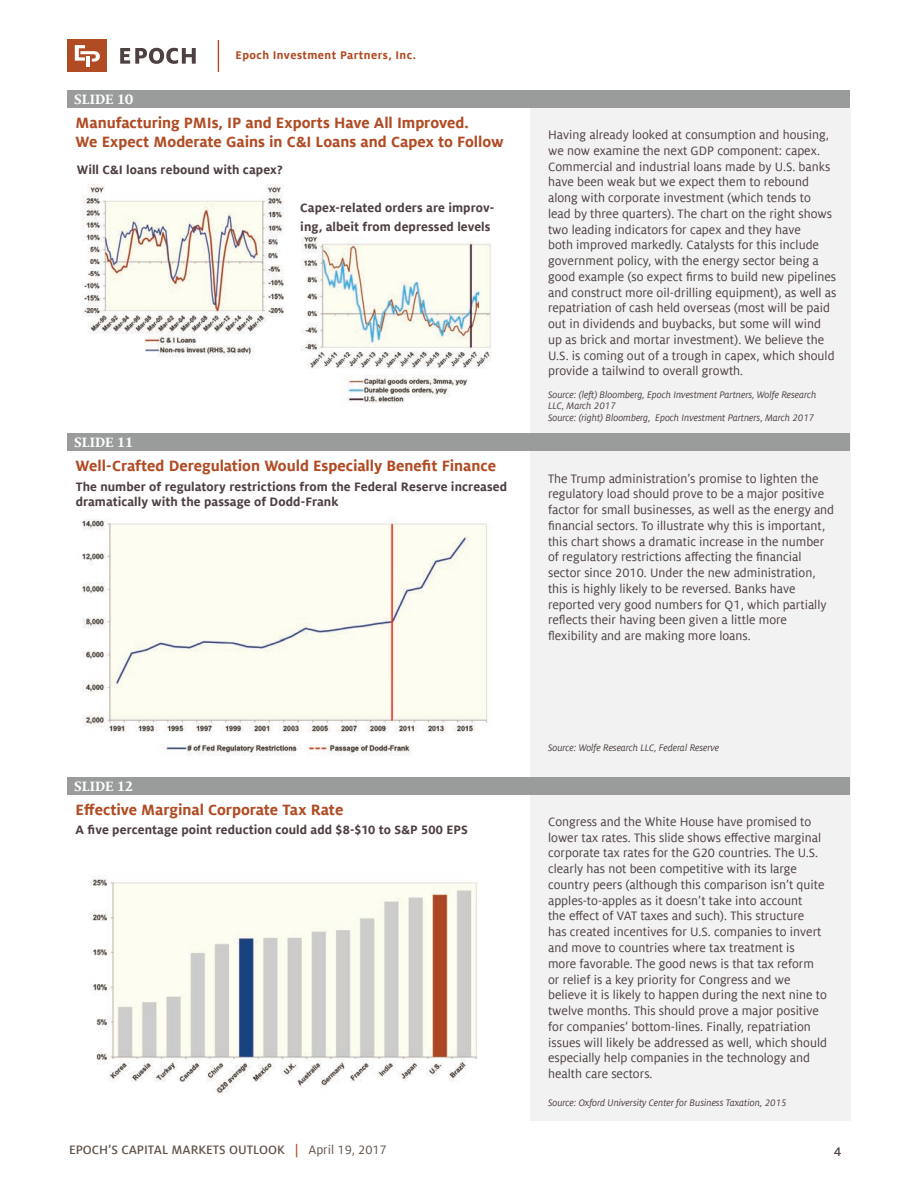
<style>
.page{position:relative;width:918px;height:1188px;background:#fff}
.page>*{position:absolute;margin:0;border:0;box-sizing:border-box;transform-origin:0 0}
.t1{font:700 16.5px/18.8px "Milo Offc Pro";letter-spacing:-.005em;color:#b14b23}
.t2{font:700 15px "Milo Serif Offc Pro";color:#fff}
.t3{font:13.5px/15.8px "Milo Offc Pro";color:#4f4042}
.t4{font:700 13.5px/15px "Milo Offc Pro";letter-spacing:.005em;color:#4f4042}
.t5{font:500 13.5px "Milo Sc Offc Pro";color:#615349}
.t6{font:500 13.5px "Milo Sc Offc Pro";color:#4f4042}
.t7{font:700 12.3px "Milo Offc Pro";letter-spacing:.035em;color:#b14b23}
.t8{font:italic 10.5px/11.2px "Milo Offc Pro";letter-spacing:-.005em;color:#4f4042}
.s1{color:#b14b23}
.s2{font-family:"Milo Offc Pro";font-weight:400}
</style>
<div class="page">
<div style="left:530px;top:108px;width:320px;height:1012px;background:#f1f2f1"></div>
<svg style="left:120px;top:48px;width:76px;height:16px"></svg>
<div style="left:67px;top:39px;width:40px;height:33px;background:#b14b23"></div>
<svg style="left:75px;top:45px;width:25px;height:17px"></svg>
<hr style="left:86px;top:56px;width:4px;height:11px;background:#fff">
<hr style="left:218px;top:40px;width:1px;height:32px;background:#b14b23">
<div style="left:68px;top:777px;width:782px;height:18px;background:#9a9b9b"></div>
<div style="left:68px;top:434px;width:782px;height:18px;background:#9a9b9b"></div>
<div style="left:68px;top:90px;width:782px;height:18px;background:#9a9b9b"></div>
<img style="left:91px;top:875px;width:386px;height:219px">
<img style="left:82px;top:519px;width:406px;height:237px">
<img style="left:82px;top:184px;width:409px;height:219px">
<p class="t2" style="left:74px;top:90px;width:60px">SLIDE 10</p>
<p class="t7" style="left:236px;top:48px;width:182px">Epoch Investment Partners, Inc.</p>
<p class="t1" style="left:76px;top:113px;width:429px">Manufacturing PMIs, IP and Exports Have All Improved.<br>We Expect Moderate Gains in C&amp;I Loans and Capex to Follow</p>
<p class="t4" style="left:77px;top:162px;width:207px">Will C&amp;I loans rebound with capex?</p>
<p class="t4" style="left:300px;top:199px;width:195px;line-height:18.8px">Capex-related orders are improv&shy;ing, albeit from depressed levels</p>
<p class="t2" style="left:74px;top:434px;width:60px">SLIDE 11</p>
<p class="t1" style="left:76px;top:456px;width:422px">Well-Crafted Deregulation Would Especially Benefit Finance</p>
<p class="t4" style="left:76px;top:479px;width:433px">The number of regulatory restrictions from the Federal Reserve increased dramatically with the passage of Dodd-Frank</p>
<p class="t2" style="left:74px;top:777px;width:60px">SLIDE 12</p>
<p class="t1" style="left:76px;top:801px;width:269px">Effective Marginal Corporate Tax Rate</p>
<p class="t4" style="left:76px;top:822px;width:394px">A five percentage point reduction could add $8-$10 to S&amp;P 500 EPS</p>
<p class="t3" style="left:548px;top:127px;width:290px">Having already looked at consumption and housing, we now examine the next GDP component: capex.<br>Commercial and industrial loans made by U.S. banks have been weak but we expect them to rebound along with corporate investment (which tends to lead by three quarters). The chart on the right shows two leading indicators for capex and they have<br>both improved markedly. Catalysts for this include government policy, with the energy sector being a good example (so expect firms to build new pipelines and construct more oil-drilling equipment), as well as repatriation of cash held overseas (most will be paid out in dividends and buybacks, but some will wind up as brick and mortar investment). We believe the U.S. is coming out of a trough in capex, which should provide a tailwind to overall growth.</p>
<p class="t8" style="left:548px;top:389px;width:270px">Source: (left) Bloomberg, Epoch Investment Partners, Wolfe Research<br>LLC, March 2017<br>Source: (right) Bloomberg, Epoch Investment Partners, March 2017</p>
<p class="t3" style="left:548px;top:471px;width:288px">The Trump administration’s promise to lighten the regulatory load should prove to be a major positive factor for small businesses, as well as the energy and financial sectors. To illustrate why this is important, this chart shows a dramatic increase in the number of regulatory restrictions affecting the financial sector since 2010. Under the new administration, this is highly likely to be reversed. Banks have reported very good numbers for Q1, which partially reflects their having been given a little more flexibility and are making more loans.</p>
<p class="t8" style="left:548px;top:742px;width:173px">Source: Wolfe Research LLC, Federal Reserve</p>
<p class="t3" style="left:548px;top:814px;width:281px">Congress and the White House have promised to lower tax rates. This slide shows effective marginal corporate tax rates for the G20 countries. The U.S. clearly has not been competitive with its large country peers (although this comparison isn’t quite apples-to-apples as it doesn’t take into account<br>the effect of VAT taxes and such). This structure<br>has created incentives for U.S. companies to invert and move to countries where tax treatment is<br>more favorable. The good news is that tax reform or relief is a key priority for Congress and we believe it is likely to happen during the next nine to twelve months. This should prove a major positive for companies’ bottom-lines. Finally, repatriation issues will likely be addressed as well, which should especially help companies in the technology and health care sectors.</p>
<p class="t8" style="left:548px;top:1097px;width:240px">Source: Oxford University Center for Business Taxation, 2015</p>
<p class="t5" style="left:69px;top:1142px;width:319px">EPOCH’S CAPITAL MARKETS OUTLOOK <span class="s1">|</span> <span class="s2">April 19, 2017</span></p>
<p class="t6" style="left:834px;top:1142px;width:9px">4</p>
</div>
